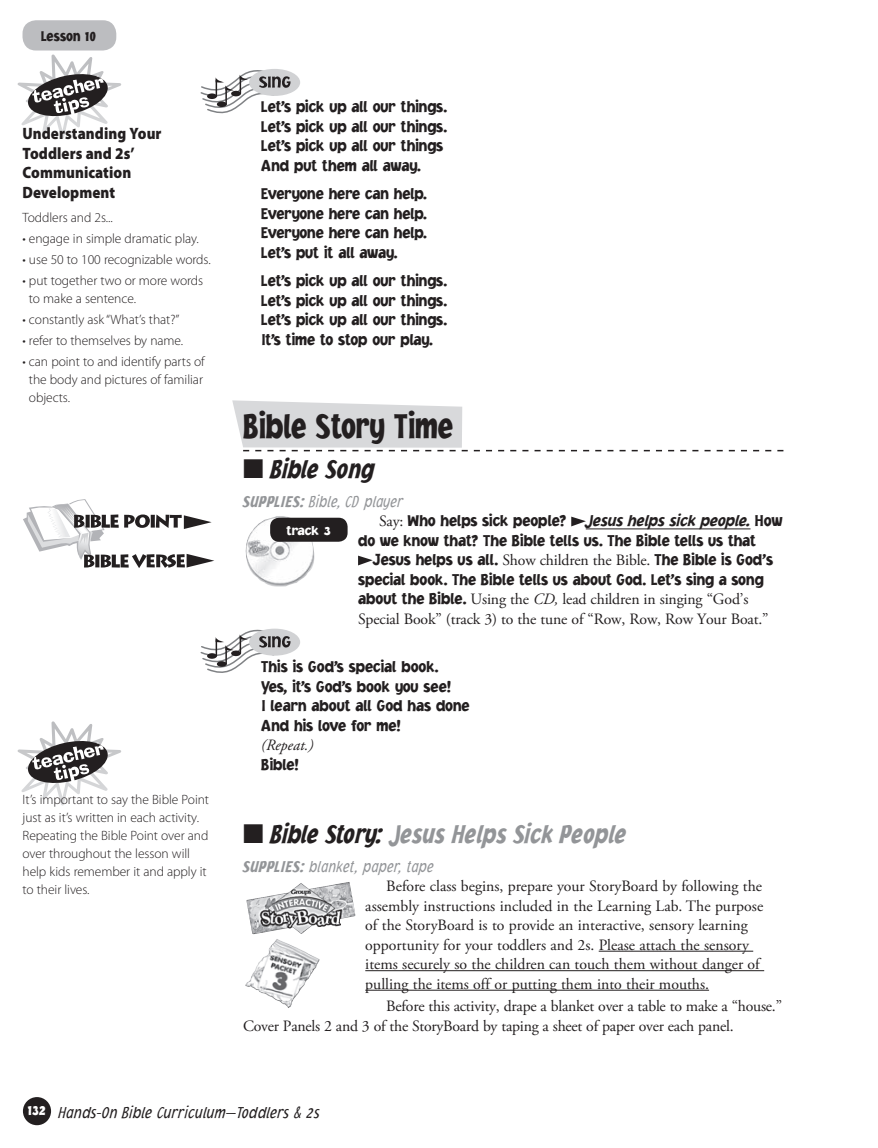
<style>
.page{position:relative;width:878px;height:1148px;background:#fff}
.page>*{position:absolute;margin:0;border:0;box-sizing:border-box;transform-origin:0 0}
.t1{font:900 36px "Jacoby Cond ICG";color:#231f20;scale:.9 1}
.t2{font:italic 900 27px "Jacoby Cond ICG";letter-spacing:-.015em;color:#939598;scale:.9 1}
.t3{font:italic 900 27px "Jacoby Cond ICG";letter-spacing:-.02em;color:#231f20;scale:.9 1}
.t4{font:900 16.5px/19.5px "Jacoby ICG";color:#231f20;scale:.9 1}
.t5{font:900 16.5px/19.5px "Myriad Pro";letter-spacing:.005em;color:#231f20;scale:.9 1}
.t6{font:italic 300 16.5px "Jacoby Cond ICG";color:#939598;scale:.95 1}
.t7{font:italic 300 16.5px "Jacoby Cond ICG";color:#231f20}
.t8{font:15.75px/19.5px "Adobe Garamond Pro";color:#231f20}
.t9{font:italic 15.75px "Adobe Garamond Pro";color:#231f20}
.t10{font:900 15px "Jacoby Cond ICG";color:#231f20}
.t11{font:300 13.5px/18px "Myriad Pro";letter-spacing:-.005em;color:#231f20}
.t12{font:900 13.5px "Jacoby ICG";color:#fff}
.s1{font-weight:900}
.s2{font-family:"Adobe Garamond Pro";font-weight:400;font-size:15.75px}
.s3{font-style:italic}
.s4{font-family:"Jacoby ICG";font-weight:900;font-size:16.5px}
.s5{color:#231f20}
.s6{font-weight:900;font-style:normal;font-size:15px;color:#fff}
</style>
<div class="page">
<div style="left:23px;top:1097px;width:28px;height:28px;background:#231f20;border-radius:50%"></div>
<div style="left:22px;top:20px;width:94px;height:31px;background:#bcbdc0;border-radius:14px"></div>
<svg style="left:232px;top:400px;width:551px;height:51px"></svg>
<hr style="left:585px;top:528px;width:165px;height:1px;background:#231f20">
<hr style="left:598px;top:950px;width:155px;height:1px;background:#231f20">
<hr style="left:365px;top:970px;width:399px;height:1px;background:#231f20">
<hr style="left:365px;top:989px;width:344px;height:1px;background:#231f20">
<svg style="left:571px;top:516px;width:15px;height:10px"></svg>
<svg style="left:358px;top:555px;width:15px;height:10px"></svg>
<div style="left:249px;top:69px;width:51px;height:27px;background:#d1d2d4;border-radius:50%"></div>
<svg style="left:200px;top:69px;width:90px;height:45px"></svg>
<svg style="left:23px;top:499px;width:191px;height:69px"></svg>
<div style="left:249px;top:628px;width:51px;height:27px;background:#d1d2d4;border-radius:50%"></div>
<svg style="left:200px;top:628px;width:90px;height:45px"></svg>
<img style="left:245px;top:516px;width:74px;height:70px">
<div style="left:270px;top:518px;width:77px;height:24px;background:#231f20;border-radius:9px"></div>
<svg style="left:17px;top:55px;width:104px;height:84px"></svg>
<img style="left:245px;top:939px;width:75px;height:69px">
<img style="left:246px;top:882px;width:109px;height:52px">
<svg style="left:17px;top:721px;width:104px;height:85px"></svg>
<p class="t10" style="left:41px;top:27px;width:57px">Lesson 10</p>
<p class="t5" style="left:22px;top:124px;width:156px">Understanding Your<br>Toddlers and 2s’<br>Communication<br>Development</p>
<p class="t11" style="left:22px;top:208px;width:92px">Toddlers and 2s...</p>
<p class="t11" style="left:22px;top:229px;width:178px">• engage in simple dramatic play.</p>
<p class="t11" style="left:22px;top:250px;width:190px">• use 50 to 100 recognizable words.</p>
<p class="t11" style="left:29px;top:271px;width:176px;text-indent:-6px">• put together two or more words to make a sentence.</p>
<p class="t11" style="left:22px;top:310px;width:158px">• constantly ask “What’s that?”</p>
<p class="t11" style="left:22px;top:331px;width:162px">• refer to themselves by name.</p>
<p class="t11" style="left:29px;top:352px;width:177px;text-indent:-6px">• can point to and identify parts of the body and pictures of familiar objects.</p>
<p class="t11" style="left:22px;top:790px;width:188px">It’s important to say the Bible Point just as it’s written in each activity.<br>Repeating the Bible Point over and over throughout the lesson will help kids remember it and apply it to their lives.</p>
<p class="t4" style="left:261px;top:97px;width:208px">Let’s pick up all our things.<br>Let’s pick up all our things.<br>Let’s pick up all our things<br>And put them all away.</p>
<p class="t4" style="left:261px;top:184px;width:186px;text-align:justify">Everyone here can help.<br>Everyone here can help.<br>Everyone here can help.<br>Let’s put it all away.</p>
<p class="t4" style="left:261px;top:271px;width:208px;text-align:justify">Let’s pick up all our things.<br>Let’s pick up all our things.<br>Let’s pick up all our things.<br>It’s time to stop our play.</p>
<h1 class="t1" style="left:243px;top:404px;width:235px">Bible Story Time</h1>
<h2 class="t3" style="left:243px;top:453px;width:147px">■ Bible Song</h2>
<p class="t6" style="left:243px;top:492px;width:170px"><span class="s1">SUPPLIES:</span> Bible, CD player</p>
<p class="t4" style="left:358px;top:511px;width:473px;text-indent:21px"><span class="s2">Say:</span> Who helps sick people? <span class="s3">Jesus helps sick people.</span> How do we know that? The Bible tells us. The Bible tells us that</p>
<p class="t4" style="left:358px;top:550px;width:462px;text-indent:15px">Jesus helps us all. <span class="s2">Show children the Bible.</span> The Bible is God’s special book. The Bible tells us about God. Let’s sing a song</p>
<p class="t8" style="left:358px;top:590px;width:412px"><span class="s4">about the Bible.</span> Using the <span class="s3">CD,</span> lead children in singing “God’s<br>Special Book” (track 3) to the tune of “Row, Row, Row Your Boat.”</p>
<p class="t4" style="left:261px;top:656px;width:233px">This is God’s special book.<br>Yes, it’s God’s book you see!<br>I learn about all God has done<br>And his love for me!</p>
<p class="t9" style="left:261px;top:735px;width:54px">(Repeat.)</p>
<p class="t4" style="left:261px;top:754px;width:44px">Bible!</p>
<p class="t12" style="left:286px;top:522px;width:46px">track 3</p>
<h2 class="t2" style="left:243px;top:817px;width:427px"><span class="s5">■ Bible Story:</span> Jesus Helps Sick People</h2>
<p class="t6" style="left:243px;top:856px;width:202px"><span class="s1">SUPPLIES:</span> blanket, paper, tape</p>
<p class="t8" style="left:365px;top:877px;width:399px;text-indent:21px">Before class begins, prepare your StoryBoard by following the assembly instructions included in the Learning Lab. The purpose of the StoryBoard is to provide an interactive, sensory learning opportunity for your toddlers and 2s. Please attach the sensory items securely so the children can touch them without danger of pulling the items off or putting them into their mouths.</p>
<p class="t8" style="left:243px;top:997px;width:540px;text-indent:143px">Before this activity, drape a blanket over a table to make a “house.”<br>Cover Panels 2 and 3 of the StoryBoard by taping a sheet of paper over each panel.</p>
<p class="t7" style="left:28px;top:1102px;width:294px"><span class="s6">132</span> Hands-On Bible Curriculum—Toddlers &amp; 2s</p>
</div>
